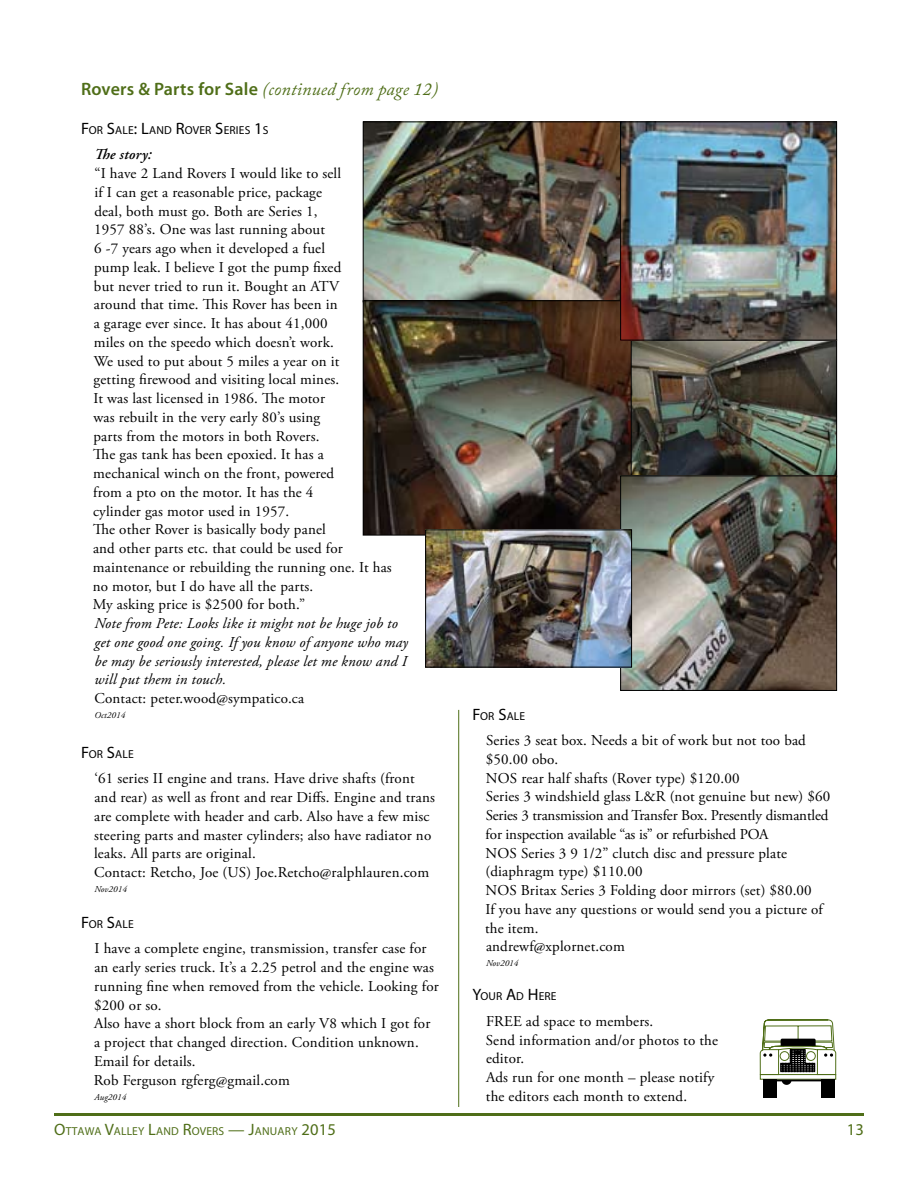
<style>
.page{position:relative;width:918px;height:1188px;background:#fff}
.page>*{position:absolute;margin:0;border:0;box-sizing:border-box;transform-origin:0 0}
.t1{font:italic 18px "Adobe Caslon Pro";letter-spacing:.01em;color:#4f6e18}
.t2{font:16.5px "Myriad Pro";color:#4f6e18}
.t3{font:15px/18.8px "Adobe Garamond Pro";letter-spacing:.01em;color:#000}
.t4{font:italic 15px/18.8px "Adobe Garamond Pro";letter-spacing:.01em;color:#000}
.t5{font:italic 600 15px "Adobe Garamond Pro";letter-spacing:.01em;color:#000}
.t6{font:11.55px "Myriad Pro";letter-spacing:.015em;color:#000}
.t7{font:11.55px "Myriad Pro";letter-spacing:.015em;color:#4f6e18}
.t8{font:italic 9px "Adobe Garamond Pro";letter-spacing:.01em;color:#000}
.s1{font-family:"Myriad Pro";font-weight:600;font-style:normal}
.s2{font-size:16.5px}
</style>
<div class="page">
<hr style="left:54px;top:1113px;width:810px;height:3px;background:#4f6e18">
<img style="left:365px;top:124px;width:266px;height:409px">
<img style="left:633px;top:342px;width:202px;height:133px">
<div style="left:631px;top:340px;width:206px;height:137px;border:1px solid #000"></div>
<img style="left:622px;top:124px;width:213px;height:214px">
<div style="left:620px;top:122px;width:217px;height:218px;border:1px solid #000"></div>
<img style="left:622px;top:478px;width:213px;height:211px">
<div style="left:620px;top:476px;width:217px;height:215px;border:1px solid #000"></div>
<img style="left:427px;top:532px;width:203px;height:134px">
<div style="left:425px;top:530px;width:207px;height:138px;border:1px solid #000"></div>
<hr style="left:458px;top:710px;width:1px;height:397px;background:#4f6e18">
<div style="left:763px;top:1079px;width:13px;height:18px;background:#000"></div>
<div style="left:821px;top:1079px;width:13px;height:18px;background:#000"></div>
<svg style="left:760px;top:1019px;width:76px;height:66px"></svg>
<p class="t1" style="left:81px;top:78px;width:359px"><span class="s1">Rovers &amp; Parts for Sale</span> (continued from page 12)</p>
<p class="t6" style="left:81px;top:123px;width:189px"><span class="s2">F</span>OR <span class="s2">S</span>ALE<span class="s2">: L</span>AND <span class="s2">R</span>OVER <span class="s2">S</span>ERIES <span class="s2">1</span>S</p>
<p class="t5" style="left:94px;top:146px;width:59px">The story:</p>
<p class="t3" style="left:93px;top:165px;width:301px">“I have 2 Land Rovers I would like to sell<br>if I can get a reasonable price, package<br>deal, both must go. Both are Series 1,<br>1957 88’s. One was last running about<br>6 -7 years ago when it developed a fuel<br>pump leak. I believe I got the pump fixed<br>but never tried to run it. Bought an ATV<br>around that time. This Rover has been in<br>a garage ever since. It has about 41,000<br>miles on the speedo which doesn’t work.<br>We used to put about 5 miles a year on it<br>getting firewood and visiting local mines.<br>It was last licensed in 1986. The motor<br>was rebuilt in the very early 80’s using<br>parts from the motors in both Rovers.<br>The gas tank has been epoxied. It has a mechanical winch on the front, powered<br>from a pto on the motor. It has the 4<br>cylinder gas motor used in 1957.<br>The other Rover is basically body panel<br>and other parts etc. that could be used for maintenance or rebuilding the running one. It has no motor, but I do have all the parts.<br>My asking price is $2500 for both.”</p>
<p class="t4" style="left:94px;top:614px;width:315px">Note from Pete: Looks like it might not be huge job to get one good one going. If you know of anyone who may be may be seriously interested, please let me know and I will put them in touch.</p>
<p class="t3" style="left:94px;top:690px;width:211px">Contact: peter.wood@sympatico.ca</p>
<p class="t8" style="left:94px;top:710px;width:32px">Oct2014</p>
<p class="t6" style="left:81px;top:747px;width:54px"><span class="s2">F</span>OR <span class="s2">S</span>ALE</p>
<p class="t3" style="left:94px;top:770px;width:342px">‘61 series II engine and trans. Have drive shafts (front and rear) as well as front and rear Diffs. Engine and trans are complete with header and carb. Also have a few misc steering parts and master cylinders; also have radiator no leaks. All parts are original.<br>Contact: Retcho, Joe (US) Joe.Retcho@ralphlauren.com</p>
<p class="t8" style="left:94px;top:884px;width:34px">Nov2014</p>
<p class="t6" style="left:81px;top:917px;width:54px"><span class="s2">F</span>OR <span class="s2">S</span>ALE</p>
<p class="t3" style="left:94px;top:940px;width:346px">I have a complete engine, transmission, transfer case for an early series truck. It’s a 2.25 petrol and the engine was running fine when removed from the vehicle. Looking for $200 or so.<br>Also have a short block from an early V8 which I got for a project that changed direction. Condition unknown.<br>Email for details.<br>Rob Ferguson rgferg@gmail.com</p>
<p class="t8" style="left:94px;top:1092px;width:33px">Aug2014</p>
<p class="t6" style="left:472px;top:709px;width:54px"><span class="s2">F</span>OR <span class="s2">S</span>ALE</p>
<p class="t3" style="left:485px;top:732px;width:347px">Series 3 seat box. Needs a bit of work but not too bad $50.00 obo.<br>NOS rear half shafts (Rover type) $120.00<br>Series 3 windshield glass L&amp;R (not genuine but new) $60<br>Series 3 transmission and Transfer Box. Presently dismantled for inspection available “as is” or refurbished POA<br>NOS Series 3 9 1/2” clutch disc and pressure plate (diaphragm type) $110.00<br>NOS Britax Series 3 Folding door mirrors (set) $80.00<br>If you have any questions or would send you a picture of the item.<br>andrewf@xplornet.com</p>
<p class="t8" style="left:486px;top:958px;width:34px">Nov2014</p>
<p class="t6" style="left:472px;top:989px;width:86px"><span class="s2">Y</span>OUR <span class="s2">A</span>D <span class="s2">H</span>ERE</p>
<p class="t3" style="left:486px;top:1012px;width:234px">FREE ad space to members.<br>Send information and/or photos to the editor.<br>Ads run for one month – please notify the editors each month to extend.</p>
<p class="t7" style="left:54px;top:1124px;width:283px"><span class="s2">O</span>TTAWA <span class="s2">V</span>ALLEY <span class="s2">L</span>AND <span class="s2">R</span>OVERS <span class="s2">— J</span>ANUARY <span class="s2">2015</span></p>
<p class="t2" style="left:847px;top:1120px;width:17px">13</p>
</div>
